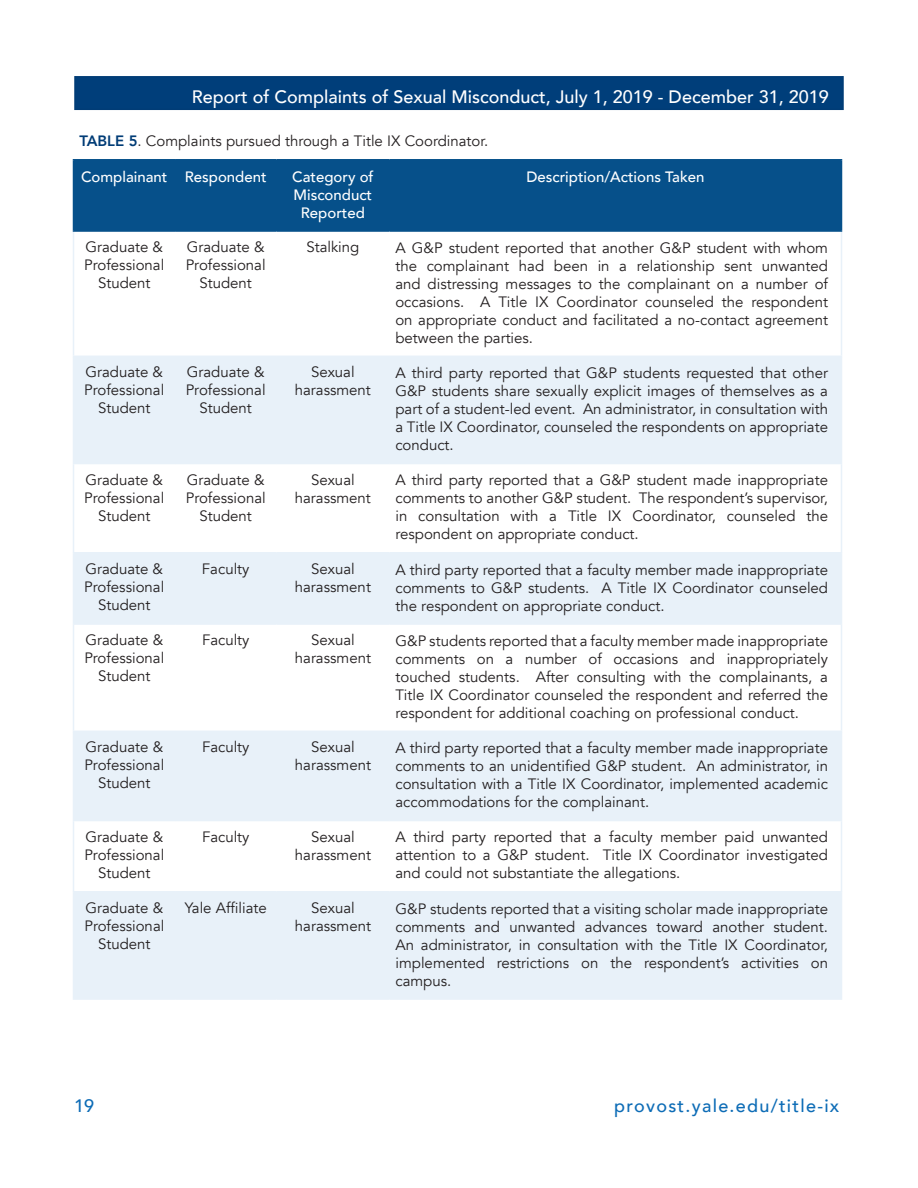
<style>
.page{position:relative;width:918px;height:1188px;background:#fff}
.page>*{position:absolute;margin:0;border:0;box-sizing:border-box;transform-origin:0 0}
.t1{font:500 18px "Avenir";color:#fff}
.t2{font:500 18px "Avenir";letter-spacing:.07em;color:#0d6cb6}
.t3{font:15px/18px "Avenir";color:#231f20;text-align:center}
.t4{font:500 15px/18px "Avenir";color:#fff;text-align:center}
.s1{font-weight:800;color:#013c76}
</style>
<div class="page">
<div style="left:75px;top:77px;width:768px;height:32px;background:#003e7a"></div>
<div style="left:74px;top:76px;width:770px;height:34px;border:2px solid #013c76"></div>
<div style="left:74px;top:161px;width:767px;height:69px;background:#06508a"></div>
<svg style="left:74px;top:357px;width:767px;height:641px;fill:#e8f1f9"></svg>
<hr style="left:73px;top:232px;width:1px;height:124px;background:#e8f1f9">
<hr style="left:841px;top:232px;width:1px;height:124px;background:#e8f1f9">
<hr style="left:73px;top:356px;width:102px;height:1px;background:#e8f1f9">
<hr style="left:73px;top:357px;width:1px;height:106px;background:#e8f1f9">
<hr style="left:175px;top:356px;width:101px;height:1px;background:#e8f1f9">
<hr style="left:276px;top:356px;width:113px;height:1px;background:#e8f1f9">
<hr style="left:389px;top:356px;width:453px;height:1px;background:#e8f1f9">
<hr style="left:841px;top:357px;width:1px;height:106px;background:#e8f1f9">
<hr style="left:73px;top:463px;width:102px;height:1px;background:#e8f1f9">
<hr style="left:73px;top:464px;width:1px;height:88px;background:#e8f1f9">
<hr style="left:175px;top:463px;width:101px;height:1px;background:#e8f1f9">
<hr style="left:276px;top:463px;width:113px;height:1px;background:#e8f1f9">
<hr style="left:389px;top:463px;width:453px;height:1px;background:#e8f1f9">
<hr style="left:841px;top:464px;width:1px;height:88px;background:#e8f1f9">
<hr style="left:73px;top:552px;width:102px;height:2px;background:#e8f1f9">
<hr style="left:73px;top:554px;width:1px;height:69px;background:#e8f1f9">
<hr style="left:175px;top:552px;width:101px;height:2px;background:#e8f1f9">
<hr style="left:276px;top:552px;width:113px;height:2px;background:#e8f1f9">
<hr style="left:389px;top:552px;width:453px;height:2px;background:#e8f1f9">
<hr style="left:841px;top:554px;width:1px;height:69px;background:#e8f1f9">
<hr style="left:73px;top:623px;width:102px;height:2px;background:#e8f1f9">
<hr style="left:73px;top:625px;width:1px;height:106px;background:#e8f1f9">
<hr style="left:175px;top:623px;width:101px;height:2px;background:#e8f1f9">
<hr style="left:276px;top:623px;width:113px;height:2px;background:#e8f1f9">
<hr style="left:389px;top:623px;width:453px;height:2px;background:#e8f1f9">
<hr style="left:841px;top:625px;width:1px;height:106px;background:#e8f1f9">
<hr style="left:73px;top:731px;width:102px;height:1px;background:#e8f1f9">
<hr style="left:73px;top:732px;width:1px;height:88px;background:#e8f1f9">
<hr style="left:175px;top:731px;width:101px;height:1px;background:#e8f1f9">
<hr style="left:276px;top:731px;width:113px;height:1px;background:#e8f1f9">
<hr style="left:389px;top:731px;width:453px;height:1px;background:#e8f1f9">
<hr style="left:841px;top:732px;width:1px;height:88px;background:#e8f1f9">
<hr style="left:73px;top:820px;width:102px;height:1px;background:#e8f1f9">
<hr style="left:73px;top:821px;width:1px;height:70px;background:#e8f1f9">
<hr style="left:175px;top:820px;width:101px;height:1px;background:#e8f1f9">
<hr style="left:276px;top:820px;width:113px;height:1px;background:#e8f1f9">
<hr style="left:389px;top:820px;width:453px;height:1px;background:#e8f1f9">
<hr style="left:841px;top:821px;width:1px;height:70px;background:#e8f1f9">
<hr style="left:73px;top:891px;width:102px;height:2px;background:#e8f1f9">
<hr style="left:73px;top:893px;width:1px;height:105px;background:#e8f1f9">
<hr style="left:175px;top:891px;width:101px;height:2px;background:#e8f1f9">
<hr style="left:276px;top:891px;width:113px;height:2px;background:#e8f1f9">
<hr style="left:389px;top:891px;width:453px;height:2px;background:#e8f1f9">
<hr style="left:841px;top:893px;width:1px;height:105px;background:#e8f1f9">
<hr style="left:73px;top:998px;width:102px;height:2px;background:#e8f1f9">
<hr style="left:175px;top:998px;width:101px;height:2px;background:#e8f1f9">
<hr style="left:276px;top:998px;width:113px;height:2px;background:#e8f1f9">
<hr style="left:389px;top:998px;width:453px;height:2px;background:#e8f1f9">
<hr style="left:73px;top:159px;width:102px;height:2px;background:#06508a">
<hr style="left:73px;top:161px;width:1px;height:69px;background:#06508a">
<hr style="left:175px;top:159px;width:101px;height:2px;background:#06508a">
<hr style="left:174px;top:161px;width:2px;height:69px;background:#06508a">
<hr style="left:276px;top:159px;width:113px;height:2px;background:#06508a">
<hr style="left:276px;top:161px;width:1px;height:69px;background:#06508a">
<hr style="left:389px;top:159px;width:453px;height:2px;background:#06508a">
<hr style="left:389px;top:161px;width:1px;height:69px;background:#06508a">
<hr style="left:841px;top:161px;width:1px;height:69px;background:#06508a">
<hr style="left:73px;top:230px;width:102px;height:2px;background:#06508a">
<hr style="left:175px;top:230px;width:101px;height:2px;background:#06508a">
<hr style="left:276px;top:230px;width:113px;height:2px;background:#06508a">
<hr style="left:389px;top:230px;width:453px;height:2px;background:#06508a">
<p class="t1" style="left:192px;top:81px;width:638px">Report of Complaints of Sexual Misconduct, July 1, 2019 - December 31, 2019</p>
<p class="t3" style="left:80px;top:132px;width:410px"><span class="s1">TABLE 5</span>. Complaints pursued through a Title IX Coordinator.</p>
<p class="t4" style="left:81px;top:167px;width:187px">Complainant Respondent</p>
<p class="t4" style="left:292px;top:167px;width:83px">Category of<br>Misconduct<br>Reported</p>
<p class="t4" style="left:526px;top:167px;width:180px">Description/Actions Taken</p>
<p class="t3" style="left:84px;top:238px;width:81px">Graduate &amp;<br>Professional<br>Student</p>
<p class="t3" style="left:186px;top:238px;width:81px">Graduate &amp;<br>Professional<br>Student</p>
<p class="t3" style="left:306px;top:238px;width:55px">Stalking</p>
<p class="t3" style="left:395px;top:239px;width:434px;text-align:justify">A G&amp;P student reported that another G&amp;P student with whom the complainant had been in a relationship sent unwanted and distressing messages to the complainant on a number of occasions. A Title IX Coordinator counseled the respondent on appropriate conduct and facilitated a no-contact agreement between the parties.</p>
<p class="t3" style="left:84px;top:363px;width:81px">Graduate &amp;<br>Professional<br>Student</p>
<p class="t3" style="left:186px;top:363px;width:81px">Graduate &amp;<br>Professional<br>Student</p>
<p class="t3" style="left:295px;top:363px;width:78px">Sexual harassment</p>
<p class="t3" style="left:395px;top:364px;width:434px;text-align:justify">A third party reported that G&amp;P students requested that other G&amp;P students share sexually explicit images of themselves as a part of a student-led event. An administrator, in consultation with a Title IX Coordinator, counseled the respondents on appropriate conduct.</p>
<p class="t3" style="left:84px;top:471px;width:81px">Graduate &amp;<br>Professional<br>Student</p>
<p class="t3" style="left:186px;top:471px;width:81px">Graduate &amp;<br>Professional<br>Student</p>
<p class="t3" style="left:295px;top:471px;width:78px">Sexual harassment</p>
<p class="t3" style="left:395px;top:471px;width:434px;text-align:justify">A third party reported that a G&amp;P student made inappropriate comments to another G&amp;P student. The respondent’s supervisor, in consultation with a Title IX Coordinator, counseled the respondent on appropriate conduct.</p>
<p class="t3" style="left:84px;top:560px;width:81px">Graduate &amp;<br>Professional<br>Student</p>
<p class="t3" style="left:202px;top:560px;width:49px">Faculty</p>
<p class="t3" style="left:295px;top:560px;width:78px">Sexual harassment</p>
<p class="t3" style="left:395px;top:561px;width:434px;text-align:justify">A third party reported that a faculty member made inappropriate comments to G&amp;P students. A Title IX Coordinator counseled the respondent on appropriate conduct.</p>
<p class="t3" style="left:84px;top:631px;width:81px">Graduate &amp;<br>Professional<br>Student</p>
<p class="t3" style="left:202px;top:631px;width:49px">Faculty</p>
<p class="t3" style="left:295px;top:631px;width:78px">Sexual harassment</p>
<p class="t3" style="left:395px;top:632px;width:434px;text-align:justify">G&amp;P students reported that a faculty member made inappropriate comments on a number of occasions and inappropriately touched students. After consulting with the complainants, a Title IX Coordinator counseled the respondent and referred the respondent for additional coaching on professional conduct.</p>
<p class="t3" style="left:84px;top:738px;width:81px">Graduate &amp;<br>Professional<br>Student</p>
<p class="t3" style="left:202px;top:738px;width:49px">Faculty</p>
<p class="t3" style="left:295px;top:738px;width:78px">Sexual harassment</p>
<p class="t3" style="left:395px;top:739px;width:434px;text-align:justify">A third party reported that a faculty member made inappropriate comments to an unidentified G&amp;P student. An administrator, in consultation with a Title IX Coordinator, implemented academic accommodations for the complainant.</p>
<p class="t3" style="left:84px;top:828px;width:81px">Graduate &amp;<br>Professional<br>Student</p>
<p class="t3" style="left:202px;top:828px;width:49px">Faculty</p>
<p class="t3" style="left:295px;top:828px;width:78px">Sexual harassment</p>
<p class="t3" style="left:396px;top:828px;width:434px;text-align:justify">A third party reported that a faculty member paid unwanted attention to a G&amp;P student. Title IX Coordinator investigated and could not substantiate the allegations.</p>
<p class="t3" style="left:84px;top:899px;width:81px">Graduate &amp;<br>Professional<br>Student</p>
<p class="t3" style="left:185px;top:899px;width:84px">Yale Affiliate</p>
<p class="t3" style="left:295px;top:899px;width:78px">Sexual harassment</p>
<p class="t3" style="left:396px;top:900px;width:434px;text-align:justify">G&amp;P students reported that a visiting scholar made inappropriate comments and unwanted advances toward another student.<br>An administrator, in consultation with the Title IX Coordinator, implemented restrictions on the respondent’s activities on campus.</p>
<p class="t2" style="left:74px;top:1090px;width:22px">19</p>
<p class="t2" style="left:614px;top:1090px;width:227px">provost.yale.edu/title-ix</p>
</div>
